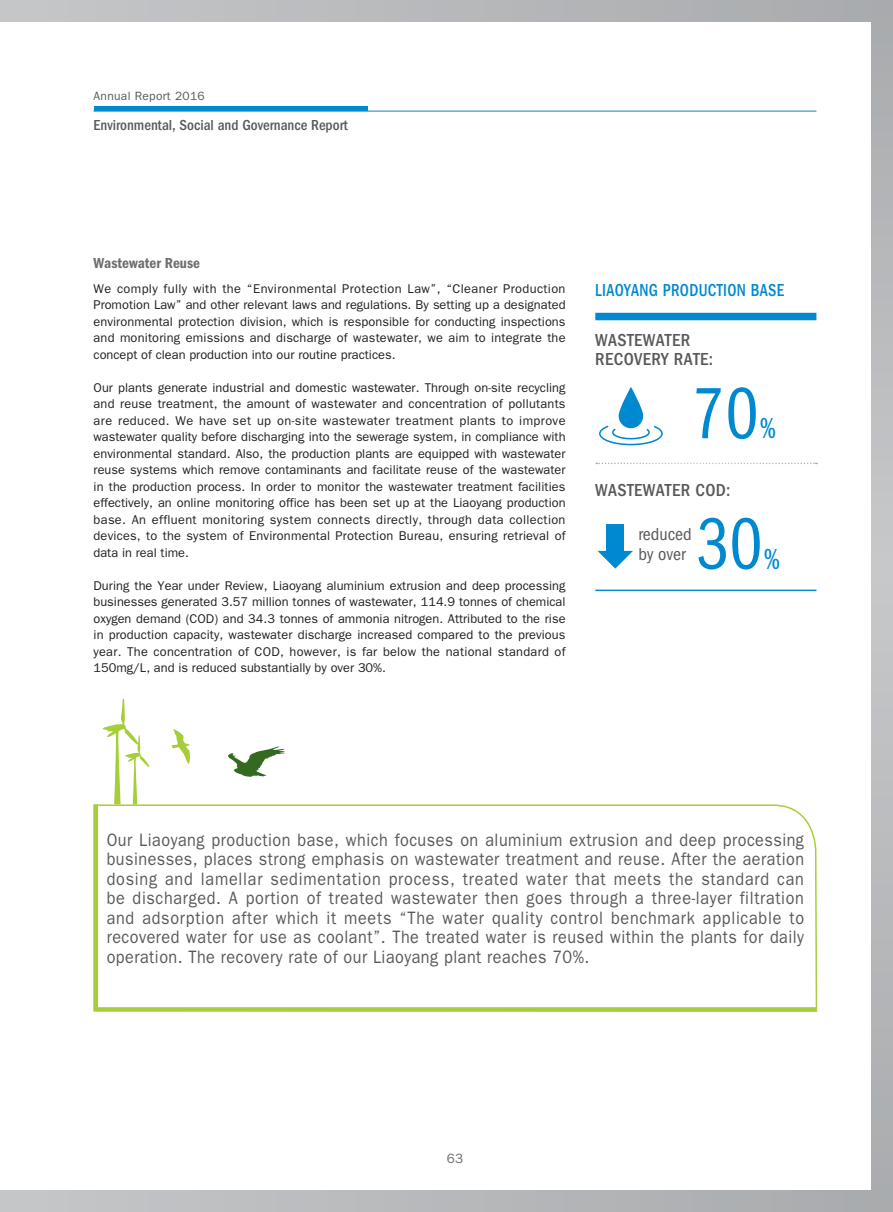
<style>
.page{position:relative;width:893px;height:1212px;background:#fff}
.page>*{position:absolute;margin:0;border:0;box-sizing:border-box;transform-origin:0 0}
.t1{font:75px "ITC Franklin Gothic Std Bk Cp";color:#0089cf}
.t2{font:30px "ITC Franklin Gothic Std Bk Cp";color:#0089cf}
.t3{font:18px/19.5px "ITC Franklin Gothic Std";letter-spacing:.03em;color:#58595b;text-align:justify;scale:.9 1}
.t4{font:500 condensed 18px/19.5px "ITC Franklin Gothic Std";letter-spacing:.02em;color:#58595b}
.t5{font:500 condensed 18px "ITC Franklin Gothic Std";letter-spacing:.02em;color:#0089cf;scale:.9 1}
.t6{font:condensed 18px/19.5px "ITC Franklin Gothic Std";color:#58595b}
.t7{font:500 condensed 15px "ITC Franklin Gothic Std";color:#58595b}
.t8{font:15px "ITC Franklin Gothic Std Dm Cd";color:#6d6e70}
.t9{font:13.5px "ITC Franklin Gothic Std";color:#6d6e70}
.t10{font:12.75px/16.5px "ITC Franklin Gothic Std";color:#231f20;text-align:justify}
.t11{font:12px "ITC Franklin Gothic Std";letter-spacing:.025em;color:#58595b}
</style>
<div class="page">
<div style="left:0;top:0;width:893px;height:21px;background:linear-gradient(to right,#c5c7c9,#a8aaad)"></div>
<div style="left:0;top:1191px;width:893px;height:21px;background:linear-gradient(to right,#c5c7c9,#a8aaad)"></div>
<svg style="left:872px;top:0;width:21px;height:1212px;background:#b7b9bb"></svg>
<hr style="left:94px;top:111px;width:722px;height:1px;background:#0089cf">
<div style="left:94px;top:106px;width:273px;height:5px;background:#0089cf"></div>
<svg style="left:93px;top:312px;width:725px;height:700px"></svg>
<svg style="left:103px;top:698px;width:47px;height:106px"></svg>
<svg style="left:171px;top:729px;width:20px;height:35px"></svg>
<svg style="left:228px;top:746px;width:58px;height:31px"></svg>
<p class="t11" style="left:94px;top:91px;width:113px">Annual Report 2016</p>
<p class="t7" style="left:94px;top:119px;width:256px">Environmental, Social and Governance Report</p>
<p class="t8" style="left:94px;top:257px;width:108px">Wastewater Reuse</p>
<p class="t10" style="left:94px;top:281px;width:473px">We comply fully with the “Environmental Protection Law”, “Cleaner Production Promotion Law” and other relevant laws and regulations. By setting up a designated environmental protection division, which is responsible for conducting inspections and monitoring emissions and discharge of wastewater, we aim to integrate the concept of clean production into our routine practices.</p>
<p class="t10" style="left:94px;top:380px;width:474px">Our plants generate industrial and domestic wastewater. Through on-site recycling and reuse treatment, the amount of wastewater and concentration of pollutants are reduced. We have set up on-site wastewater treatment plants to improve wastewater quality before discharging into the sewerage system, in compliance with environmental standard. Also, the production plants are equipped with wastewater reuse systems which remove contaminants and facilitate reuse of the wastewater in the production process. In order to monitor the wastewater treatment facilities effectively, an online monitoring office has been set up at the Liaoyang production base. An effluent monitoring system connects directly, through data collection devices, to the system of Environmental Protection Bureau, ensuring retrieval of data in real time.</p>
<p class="t10" style="left:94px;top:578px;width:473px">During the Year under Review, Liaoyang aluminium extrusion and deep processing businesses generated 3.57 million tonnes of wastewater, 114.9 tonnes of chemical oxygen demand (COD) and 34.3 tonnes of ammonia nitrogen. Attributed to the rise in production capacity, wastewater discharge increased compared to the previous year. The concentration of COD, however, is far below the national standard of 150mg/L, and is reduced substantially by over 30%.</p>
<p class="t5" style="left:595px;top:283px;width:211px">LIAOYANG PRODUCTION BASE</p>
<p class="t4" style="left:595px;top:332px;width:119px">WASTEWATER<br>RECOVERY RATE:</p>
<p class="t1" style="left:692px;top:383px;width:67px">70</p>
<p class="t2" style="left:760px;top:416px;width:18px">%</p>
<p class="t4" style="left:595px;top:482px;width:137px">WASTEWATER COD:</p>
<p class="t1" style="left:696px;top:513px;width:67px">30</p>
<p class="t6" style="left:638px;top:526px;width:55px">reduced by over</p>
<p class="t2" style="left:764px;top:546px;width:18px">%</p>
<p class="t3" style="left:107px;top:832px;width:776px">Our Liaoyang production base, which focuses on aluminium extrusion and deep processing businesses, places strong emphasis on wastewater treatment and reuse. After the aeration dosing and lamellar sedimentation process, treated water that meets the standard can be discharged. A portion of treated wastewater then goes through a three-layer filtration and adsorption after which it meets “The water quality control benchmark applicable to recovered water for use as coolant”. The treated water is reused within the plants for daily operation. The recovery rate of our Liaoyang plant reaches 70%.</p>
<p class="t9" style="left:447px;top:1153px;width:18px">63</p>
</div>
